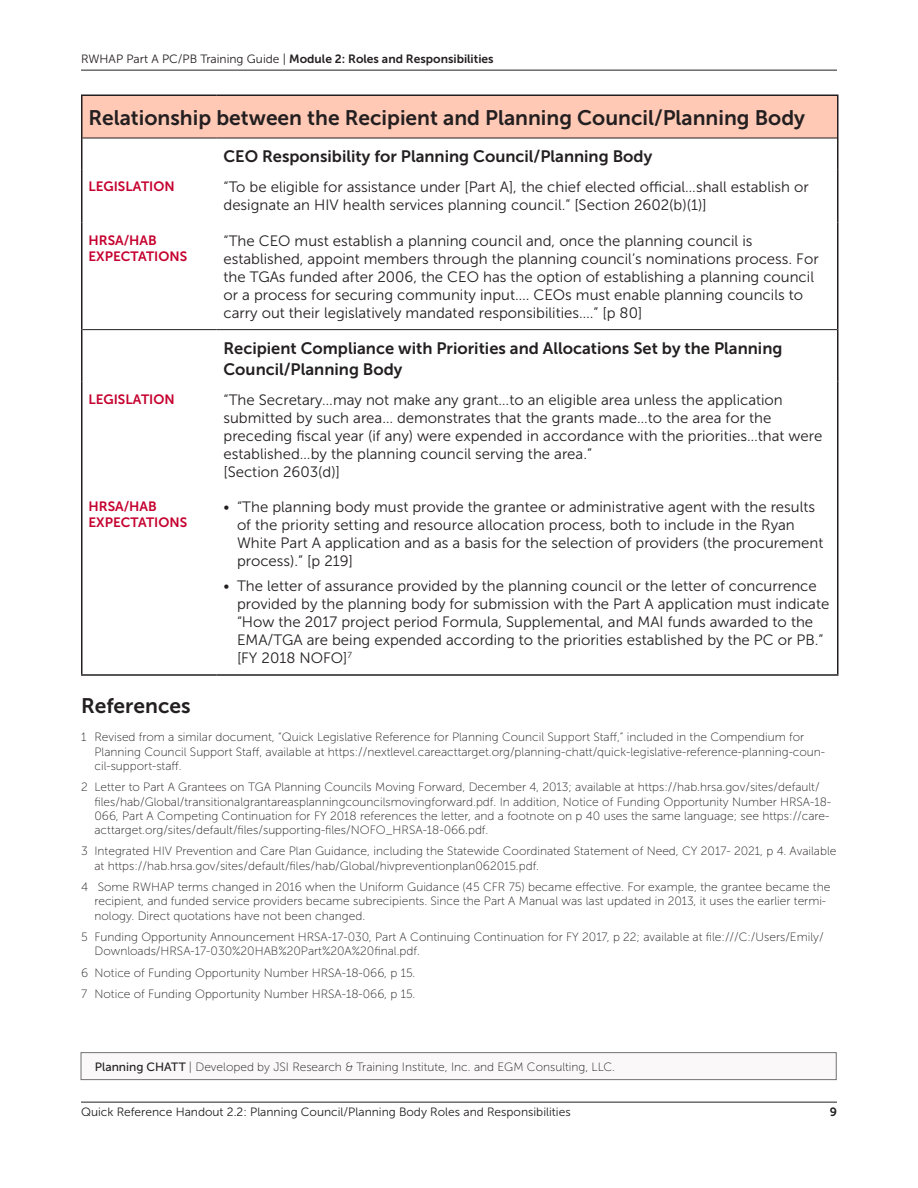
<style>
.page{position:relative;width:918px;height:1188px;background:#fff}
.page>*{position:absolute;margin:0;border:0;box-sizing:border-box;transform-origin:0 0}
.t1{font:21px "Museo Sans 700";color:#231f20}
.table__header{font:16.5px/21px "Museo Sans 700";color:#231f20}
.table__main{font:15px/18px "Museo Sans 300";color:#231f20}
.table__h2{font:13.5px/16.2px "Museo Sans 700";color:#c5002e}
.footnote{font:12px/14.4px "Museo Sans 100";color:#231f20}
.t2{font:12px "Museo Sans 300";color:#231f20}
.t3{font:12px "Museo Sans 700";color:#231f20}
.s1{font-family:"Museo Sans 300"}
.s2{font-family:"Museo Sans 500"}
</style>
<div class="page">
<hr style="left:81px;top:1102px;width:756px;height:1px;background:#231f20">
<hr style="left:81px;top:70px;width:756px;height:1px;background:#231f20">
<div style="left:82px;top:95px;width:756px;height:43px;background:#ffc9b6"></div>
<hr style="left:82px;top:138px;width:135px;height:1px;background:#231f20">
<hr style="left:217px;top:138px;width:620px;height:1px;background:#231f20">
<hr style="left:82px;top:329px;width:135px;height:1px;background:#231f20">
<hr style="left:217px;top:329px;width:620px;height:1px;background:#231f20">
<hr style="left:81px;top:138px;width:1px;height:31px;background:#231f20">
<hr style="left:837px;top:138px;width:1px;height:31px;background:#231f20">
<hr style="left:81px;top:169px;width:1px;height:53px;background:#231f20">
<hr style="left:837px;top:169px;width:1px;height:53px;background:#231f20">
<hr style="left:81px;top:222px;width:1px;height:108px;background:#231f20">
<hr style="left:837px;top:222px;width:1px;height:108px;background:#231f20">
<hr style="left:81px;top:330px;width:1px;height:52px;background:#231f20">
<hr style="left:837px;top:330px;width:1px;height:52px;background:#231f20">
<hr style="left:81px;top:382px;width:1px;height:107px;background:#231f20">
<hr style="left:837px;top:382px;width:1px;height:107px;background:#231f20">
<hr style="left:81px;top:94px;width:136px;height:2px;background:#231f20">
<hr style="left:81px;top:96px;width:1px;height:42px;background:#231f20">
<hr style="left:217px;top:94px;width:621px;height:2px;background:#231f20">
<hr style="left:837px;top:96px;width:1px;height:42px;background:#231f20">
<hr style="left:81px;top:489px;width:1px;height:185px;background:#231f20">
<hr style="left:837px;top:489px;width:1px;height:185px;background:#231f20">
<hr style="left:81px;top:674px;width:136px;height:2px;background:#231f20">
<hr style="left:217px;top:674px;width:621px;height:2px;background:#231f20">
<div style="left:81px;top:1053px;width:755px;height:27px;background:#faf8f9"></div>
<div style="left:81px;top:1052px;width:756px;height:28px;border:1px solid #717271"></div>
<p class="t3" style="left:81px;top:52px;width:414px"><span class="s1">RWHAP Part A PC/PB Training Guide |</span> Module 2: Roles and Responsibilities</p>
<p class="t1" style="left:88px;top:106px;width:718px">Relationship between the Recipient and Planning Council/Planning Body</p>
<p class="table__header" style="left:224px;top:146px;width:430px">CEO Responsibility for Planning Council/Planning Body</p>
<p class="table__h2" style="left:88px;top:178px;width:88px">LEGISLATION</p>
<p class="table__main" style="left:224px;top:178px;width:587px">“To be eligible for assistance under [Part A], the chief elected official…shall establish or designate an HIV health services planning council.” [Section 2602(b)(1)]</p>
<p class="table__h2" style="left:88px;top:232px;width:100px">HRSA/HAB<br>EXPECTATIONS</p>
<p class="table__main" style="left:224px;top:232px;width:597px">“The CEO must establish a planning council and, once the planning council is established, appoint members through the planning council’s nominations process. For the TGAs funded after 2006, the CEO has the option of establishing a planning council or a process for securing community input…. CEOs must enable planning councils to carry out their legislatively mandated responsibilities….” [p 80]</p>
<p class="table__header" style="left:224px;top:338px;width:560px">Recipient Compliance with Priorities and Allocations Set by the Planning<br>Council/Planning Body</p>
<p class="table__h2" style="left:88px;top:391px;width:88px">LEGISLATION</p>
<p class="table__main" style="left:224px;top:391px;width:600px">“The Secretary…may not make any grant…to an eligible area unless the application submitted by such area… demonstrates that the grants made…to the area for the preceding fiscal year (if any) were expended in accordance with the priorities…that were established…by the planning council serving the area.”</p>
<p class="table__main" style="left:224px;top:463px;width:118px">[Section 2603(d)]</p>
<p class="table__h2" style="left:88px;top:498px;width:100px">HRSA/HAB<br>EXPECTATIONS</p>
<p class="table__main" style="left:237px;top:498px;width:588px;text-indent:-14px">• “The planning body must provide the grantee or administrative agent with the results of the priority setting and resource allocation process, both to include in the Ryan White Part A application and as a basis for the selection of providers (the procurement process).” [p 219]</p>
<p class="table__main" style="left:237px;top:577px;width:594px;text-indent:-14px">• The letter of assurance provided by the planning council or the letter of concurrence provided by the planning body for submission with the Part A application must indicate “How the 2017 project period Formula, Supplemental, and MAI funds awarded to the EMA/TGA are being expended according to the priorities established by the PC or PB.” [FY 2018 NOFO]<sup>7</sup></p>
<p class="t1" style="left:81px;top:694px;width:111px">References</p>
<p class="footnote" style="left:94px;top:730px;width:732px;text-indent:-14px">1 Revised from a similar document, “Quick Legislative Reference for Planning Council Support Staff,” included in the Compendium for<br>Planning Council Support Staff, available at https://nextlevel.careacttarget.org/planning-chatt/quick-legislative-reference-planning-coun&shy;cil-support-staff.</p>
<p class="footnote" style="left:94px;top:780px;width:738px;text-indent:-14px">2 Letter to Part A Grantees on TGA Planning Councils Moving Forward, December 4, 2013; available at https://hab.hrsa.gov/sites/default/ files/hab/Global/transitionalgrantareasplanningcouncilsmovingforward.pdf. In addition, Notice of Funding Opportunity Number HRSA-18- 066, Part A Competing Continuation for FY 2018 references the letter, and a footnote on p 40 uses the same language; see https://care&shy;acttarget.org/sites/default/files/supporting-files/NOFO_HRSA-18-066.pdf.</p>
<p class="footnote" style="left:94px;top:844px;width:743px;text-indent:-14px">3 Integrated HIV Prevention and Care Plan Guidance, including the Statewide Coordinated Statement of Need, CY 2017- 2021, p 4. Available at https://hab.hrsa.gov/sites/default/files/hab/Global/hivpreventionplan062015.pdf.</p>
<p class="footnote" style="left:94px;top:880px;width:737px;text-indent:-14px">4 Some RWHAP terms changed in 2016 when the Uniform Guidance (45 CFR 75) became effective. For example, the grantee became the recipient, and funded service providers became subrecipients. Since the Part A Manual was last updated in 2013, it uses the earlier termi&shy;nology. Direct quotations have not been changed.</p>
<p class="footnote" style="left:94px;top:930px;width:731px;text-indent:-14px">5 Funding Opportunity Announcement HRSA-17-030, Part A Continuing Continuation for FY 2017, p 22; available at file:///C:/Users/Emily/<br>Downloads/HRSA-17-030%20HAB%20Part%20A%20final.pdf.</p>
<p class="footnote" style="left:81px;top:965px;width:336px">6 Notice of Funding Opportunity Number HRSA-18-066, p 15.</p>
<p class="footnote" style="left:81px;top:986px;width:336px">7 Notice of Funding Opportunity Number HRSA-18-066, p 15.</p>
<p class="footnote" style="left:95px;top:1059px;width:522px"><span class="s2">Planning CHATT</span> | Developed by JSI Research &amp; Training Institute, Inc. and EGM Consulting, LLC.</p>
<p class="t2" style="left:81px;top:1105px;width:491px">Quick Reference Handout 2.2: Planning Council/Planning Body Roles and Responsibilities</p>
<p class="t3" style="left:830px;top:1105px;width:9px">9</p>
</div>
